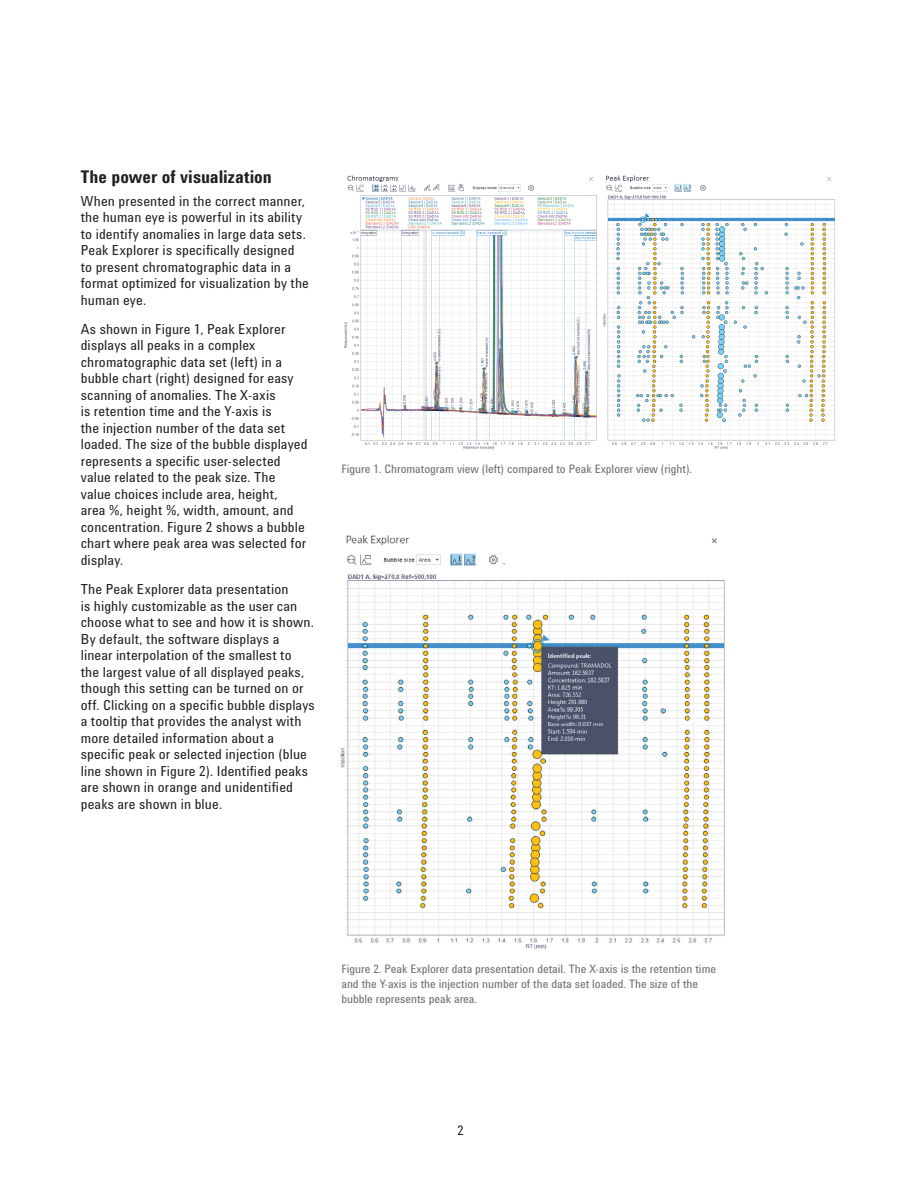
<style>
.page{position:relative;width:918px;height:1188px;background:#fff}
.page>*{position:absolute;margin:0;border:0;box-sizing:border-box;transform-origin:0 0}
.t1{font:700 18px "Agilent Condensed CFF";color:#231f20}
.t2{font:14.25px/16.5px "Agilent Condensed CFF";letter-spacing:.01em;color:#231f20}
.t3{font:13.5px "Agilent Condensed CFF";color:#231f20}
.t4{font:12px/15px "Agilent Condensed CFF";color:#6c6d70}
</style>
<div class="page">
<img style="left:344px;top:175px;width:492px;height:275px">
<img style="left:340px;top:535px;width:385px;height:414px">
<p class="t1" style="left:81px;top:163px;width:193px">The power of visualization</p>
<p class="t2" style="left:81px;top:192px;width:230px">When presented in the correct manner, the human eye is powerful in its ability to identify anomalies in large data sets.<br>Peak Explorer is specifically designed to present chromatographic data in a format optimized for visualization by the human eye.</p>
<p class="t2" style="left:81px;top:320px;width:228px">As shown in Figure 1, Peak Explorer displays all peaks in a complex chromatographic data set (left) in a bubble chart (right) designed for easy scanning of anomalies. The X-axis<br>is retention time and the Y-axis is<br>the injection number of the data set loaded. The size of the bubble displayed represents a specific user-selected value related to the peak size. The value choices include area, height,<br>area %, height %, width, amount, and concentration. Figure 2 shows a bubble chart where peak area was selected for display.</p>
<p class="t2" style="left:81px;top:580px;width:236px">The Peak Explorer data presentation<br>is highly customizable as the user can choose what to see and how it is shown.<br>By default, the software displays a<br>linear interpolation of the smallest to<br>the largest value of all displayed peaks, though this setting can be turned on or off. Clicking on a specific bubble displays a tooltip that provides the analyst with more detailed information about a specific peak or selected injection (blue line shown in Figure 2). Identified peaks are shown in orange and unidentified peaks are shown in blue.</p>
<p class="t4" style="left:341px;top:460px;width:352px">Figure 1. Chromatogram view (left) compared to Peak Explorer view (right).</p>
<p class="t4" style="left:341px;top:961px;width:376px">Figure 2. Peak Explorer data presentation detail. The X-axis is the retention time and the Y-axis is the injection number of the data set loaded. The size of the bubble represents peak area.</p>
<p class="t3" style="left:457px;top:1120px;width:8px">2</p>
</div>
